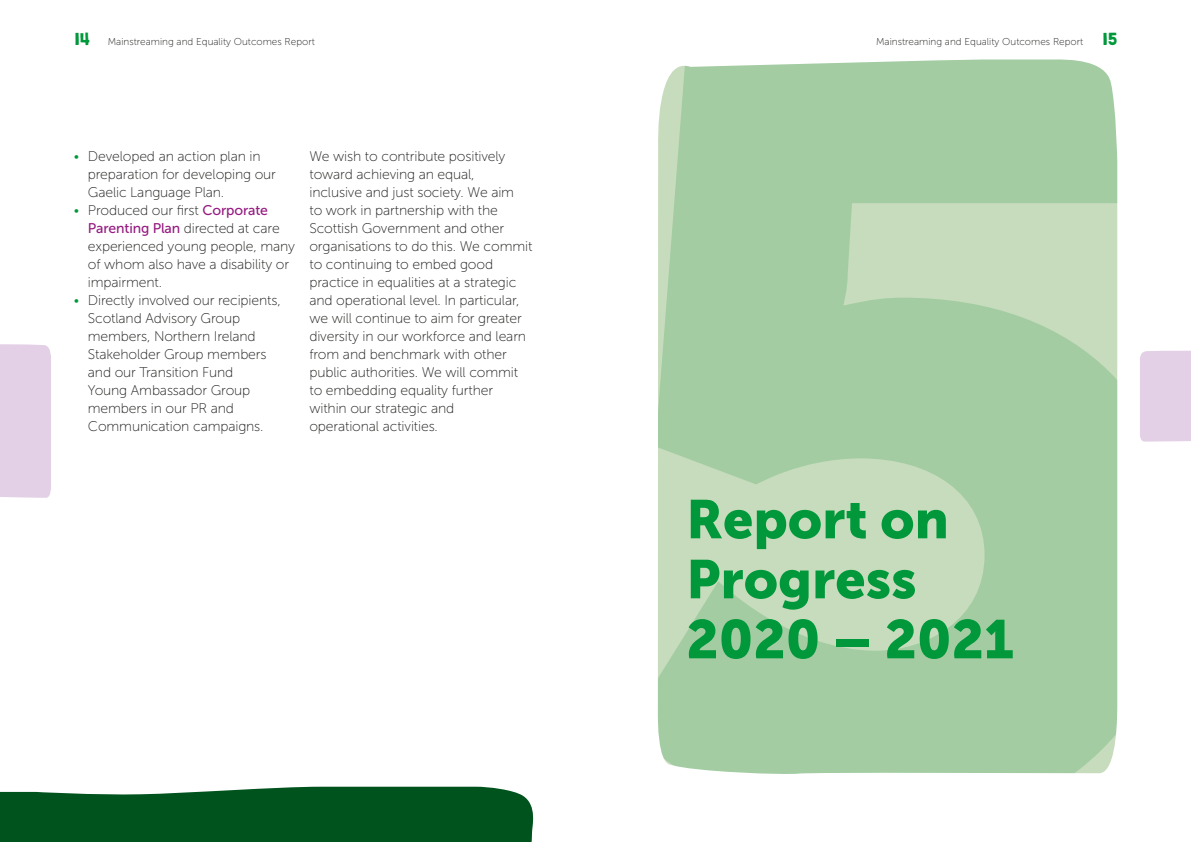
<style>
.page{position:relative;width:1191px;height:842px;background:#fff}
.page>*{position:absolute;margin:0;border:0;box-sizing:border-box;transform-origin:0 0}
.t1{font:54px/60px "Museo Sans 900";color:#00983a}
.t2{font:14px/18px "Museo Sans 100";letter-spacing:-.01em;color:#1d1d1b}
.t3{font:10px "Museo Sans 100";color:#1d1d1b}
.s1{font-family:"KGHAPPY Solid";font-size:15px;color:#00983a}
.s2{color:#00983a}
.s3{font-family:"Museo Sans 500";color:#951b81}
</style>
<div class="page">
<div style="left:0;top:344px;width:51px;height:154px;background:#e3cfe6"></div>
<div style="left:1140px;top:350px;width:51px;height:92px;background:#e3cfe6"></div>
<svg style="left:657px;top:59px;width:460px;height:715px;fill:#a3cca2"></svg>
<div style="left:0;top:787px;width:534px;height:55px;background:#00531d"></div>
<p class="t3" style="left:74px;top:37px;width:243px"><span class="s1">14</span> Mainstreaming and Equality Outcomes Report</p>
<p class="t3" style="left:876px;top:37px;width:243px">Mainstreaming and Equality Outcomes Report <span class="s1">15</span></p>
<p class="t2" style="left:88px;top:147px;width:190px;text-indent:-14px"><span class="s2">•</span> Developed an action plan in preparation for developing our<br>Gaelic Language Plan.</p>
<p class="t2" style="left:88px;top:201px;width:209px;text-indent:-14px"><span class="s2">•</span> Produced our first <span class="s3">Corporate<br>Parenting Plan</span> directed at care experienced young people, many of whom also have a disability or impairment.</p>
<p class="t2" style="left:88px;top:291px;width:194px;text-indent:-14px"><span class="s2">•</span> Directly involved our recipients,<br>Scotland Advisory Group members, Northern Ireland<br>Stakeholder Group members and our Transition Fund<br>Young Ambassador Group members in our PR and<br>Communication campaigns.</p>
<p class="t2" style="left:309px;top:147px;width:224px">We wish to contribute positively toward achieving an equal,<br>inclusive and just society. We aim<br>to work in partnership with the<br>Scottish Government and other organisations to do this. We commit to continuing to embed good practice in equalities at a strategic and operational level. In particular, we will continue to aim for greater diversity in our workforce and learn from and benchmark with other public authorities. We will commit to embedding equality further within our strategic and<br>operational activities.</p>
<h1 class="t1" style="left:686px;top:489px;width:329px">Report on<br>Progress<br>2020 – 2021</h1>
</div>
